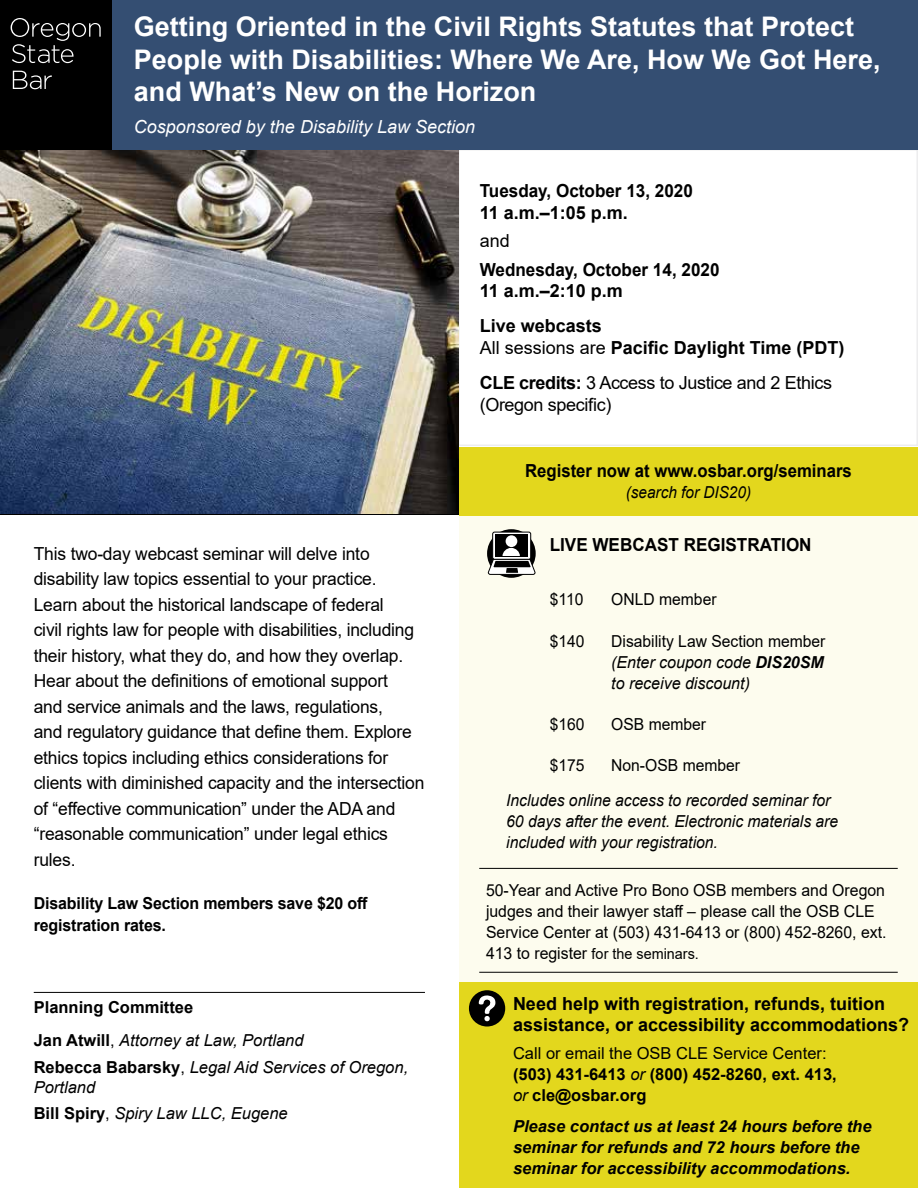
<style>
.page{position:relative;width:918px;height:1188px;background:#fff}
.page>*{position:absolute;margin:0;border:0;box-sizing:border-box;transform-origin:0 0}
.t1{font:700 27px/32.4px "Arial";color:#fff}
.Upcoming_Seminar{font:18px/25.5px "Arial";letter-spacing:-.01em;color:#000}
.t2{font:700 18px/21.6px "Arial";color:#000}
.t3{font:700 18px "Arial";color:#000;scale:.95 1}
.t4{font:italic 18px "Arial";color:#fff}
.t5{font:700 18px "Arial";color:#000;scale:.93 1}
.Schedule_speaker{font:italic 16.5px/21px "Arial";color:#000;text-align:justify}
.Upcoming_Seminar-2{font:700 16.5px/21px "Arial";letter-spacing:-.01em;color:#000}
.t6{font:16.5px/21px "Arial";color:#000;scale:.96 1}
.t7{font:italic 700 16.5px/21px "Arial";color:#000}
.Schedule_speaker-2{font:italic 16.5px/21px "Arial";color:#000;scale:.95 1}
.t8{font:16.5px "Arial";color:#000;scale:.95 1}
.Section_headings_wit{font:700 16.5px "Arial";color:#000}
.Schedule_speaker-3{font:italic 16.5px "Arial";color:#000;scale:.93 1}
.t9{font:15px "Arial";color:#000;scale:.96 1}
.s1{font-weight:400}
.s2{font-weight:700}
.s3{font-weight:700;font-style:normal}
.s4{font-style:normal}
.s5{font-size:16.5px}
.s6{font-weight:400;font-style:italic}
</style>
<div class="page">
<div style="left:458px;top:149px;width:460px;height:297px;border:2px solid #ededee"></div>
<div style="left:459px;top:515px;width:459px;height:474px;background:#fdfcee"></div>
<hr style="left:479px;top:868px;width:419px;height:1px;background:#000">
<hr style="left:479px;top:972px;width:419px;height:1px;background:#000">
<svg style="left:487px;top:529px;width:49px;height:49px"></svg>
<div style="left:493px;top:532px;width:38px;height:27px;background:#fff;border-radius:2px"></div>
<div style="left:492px;top:532px;width:39px;height:28px;border:1px solid #000;border-radius:2px"></div>
<div style="left:495px;top:534px;width:33px;height:23px;background:#000"></div>
<div style="left:506px;top:535px;width:11px;height:12px;background:#fff;border-radius:50%"></div>
<svg style="left:487px;top:548px;width:49px;height:27px"></svg>
<hr style="left:34px;top:992px;width:391px;height:1px;background:#000">
<img style="left:0;top:149px;width:459px;height:365px">
<div style="left:107px;top:0;width:811px;height:149px;background:#344e72"></div>
<div style="left:0;top:0;width:111px;height:149px;background:#000"></div>
<svg style="left:11px;top:18px;width:90px;height:45px"></svg>
<svg style="left:13px;top:71px;width:39px;height:18px"></svg>
<div style="left:459px;top:447px;width:459px;height:68px;background:#e3d71d"></div>
<div style="left:459px;top:983px;width:459px;height:205px;background:#e3d71d"></div>
<div style="left:469px;top:990px;width:36px;height:37px;background:#000;border-radius:50%"></div>
<svg style="left:479px;top:995px;width:16px;height:26px"></svg>
<p class="t1" style="left:134px;top:11px;width:748px">Getting Oriented in the Civil Rights Statutes that Protect<br>People with Disabilities: Where We Are, How We Got Here, and What’s New on the Horizon</p>
<p class="t4" style="left:134px;top:115px;width:343px">Cosponsored by the Disability Law Section</p>
<p class="t3" style="left:480px;top:178px;width:226px">Tuesday, October 13, 2020</p>
<p class="t2" style="left:480px;top:202px;width:150px">11 a.m.–1:05 p.m.</p>
<p class="Upcoming_Seminar" style="left:480px;top:228px;width:32px">and</p>
<p class="t3" style="left:480px;top:257px;width:254px">Wednesday, October 14, 2020</p>
<p class="t2" style="left:480px;top:280px;width:145px">11 a.m.–2:10 p.m</p>
<p class="t2" style="left:480px;top:316px;width:366px">Live webcasts<br><span class="s1">All sessions are</span> Pacific Daylight Time (PDT)</p>
<p class="Upcoming_Seminar" style="left:480px;top:372px;width:354px;line-height:21.6px"><span class="s2">CLE credits:</span> 3 Access to Justice and 2 Ethics (Oregon specific)</p>
<p class="Upcoming_Seminar" style="left:34px;top:541px;width:392px">This two-day webcast seminar will delve into disability law topics essential to your practice.<br>Learn about the historical landscape of federal<br>civil rights law for people with disabilities, including their history, what they do, and how they overlap.<br>Hear about the definitions of emotional support<br>and service animals and the laws, regulations,<br>and regulatory guidance that define them. Explore ethics topics including ethics considerations for clients with diminished capacity and the intersection of “effective communication” under the ADA and “reasonable communication” under legal ethics rules.</p>
<p class="Upcoming_Seminar-2" style="left:34px;top:892px;width:336px;line-height:22.5px">Disability Law Section members save $20 off registration rates.</p>
<p class="Section_headings_wit" style="left:34px;top:995px;width:161px">Planning Committee</p>
<p class="Schedule_speaker" style="left:34px;top:1030px;width:271px"><span class="s3">Jan Atwill</span><span class="s4">,</span> Attorney at Law, Portland</p>
<p class="Schedule_speaker" style="left:34px;top:1057px;width:376px;line-height:19.8px"><span class="s3">Rebecca Babarsky</span><span class="s4">,</span> Legal Aid Services of Oregon,<br>Portland</p>
<p class="Schedule_speaker" style="left:34px;top:1103px;width:256px"><span class="s3">Bill Spiry</span><span class="s4">,</span> Spiry Law LLC, Eugene</p>
<p class="t5" style="left:525px;top:458px;width:353px">Register now at www.osbar.org/seminars</p>
<p class="Schedule_speaker-3" style="left:626px;top:482px;width:136px">(search for DIS20)</p>
<p class="t3" style="left:550px;top:532px;width:277px">LIVE WEBCAST REGISTRATION</p>
<p class="t8" style="left:550px;top:588px;width:37px">$110</p>
<p class="t8" style="left:611px;top:588px;width:112px">ONLD member</p>
<p class="t8" style="left:550px;top:629px;width:38px">$140</p>
<p class="Schedule_speaker" style="left:611px;top:631px;width:216px"><span class="s4">Disability Law Section member </span>(Enter coupon code <span class="s2">DIS20SM </span>to receive discount)</p>
<p class="t8" style="left:550px;top:713px;width:38px">$160</p>
<p class="t8" style="left:611px;top:713px;width:101px">OSB member</p>
<p class="t8" style="left:550px;top:754px;width:38px">$175</p>
<p class="t8" style="left:611px;top:754px;width:137px">Non-OSB member</p>
<p class="Schedule_speaker-2" style="left:506px;top:790px;width:351px">Includes online access to recorded seminar for<br>60 days after the event. Electronic materials are included with your registration.</p>
<p class="t6" style="left:486px;top:879px;width:419px">50-Year and Active Pro Bono OSB members and Oregon judges and their lawyer staff – please call the OSB CLE<br>Service Center at (503) 431-6413 or (800) 452-8260, ext.</p>
<p class="t9" style="left:486px;top:943px;width:223px"><span class="s5">413 to register</span> for the seminars.</p>
<p class="t2" style="left:513px;top:993px;width:398px;line-height:21px">Need help with registration, refunds, tuition assistance, or accessibility accommodations?</p>
<p class="Upcoming_Seminar-2" style="left:513px;top:1043px;width:325px"><span class="s1">Call or email the OSB CLE Service Center: </span>(503) 431-6413 <span class="s6">or</span> (800) 452-8260, ext. 413, <span class="s6">or</span> cle@osbar.org</p>
<p class="t7" style="left:513px;top:1116px;width:360px">Please contact us at least 24 hours before the seminar for refunds and 72 hours before the seminar for accessibility accommodations.</p>
</div>
